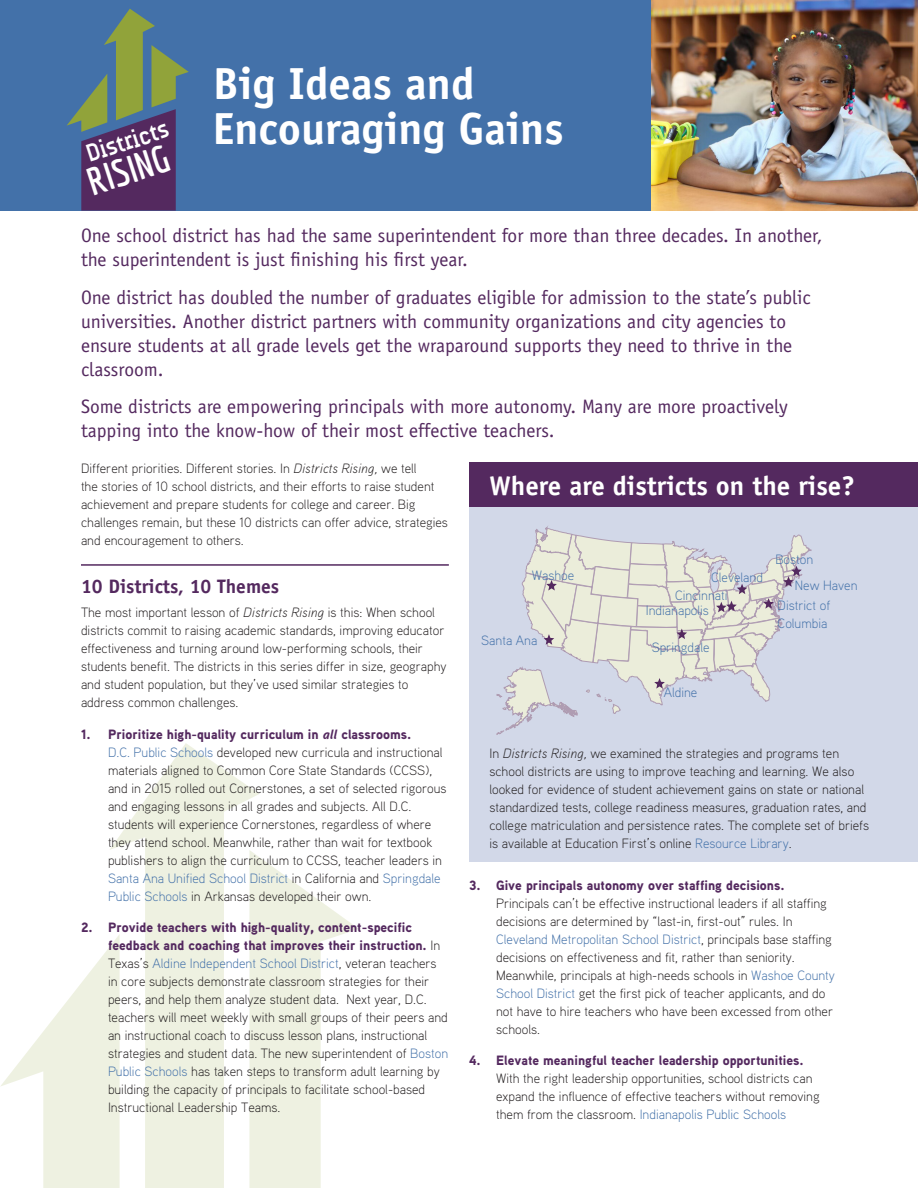
<style>
.page{position:relative;width:918px;height:1188px;background:#fff}
.page>*{position:absolute;margin:0;border:0;box-sizing:border-box;transform-origin:0 0}
.t1{font:700 45px/45px "Officina Sans Std";color:#fff}
.t2{font:700 37.65px "Economica";color:#fff}
.t3{font:700 27px "Officina Sans Std";color:#fff}
.t4{font:700 25.05px "A Udimat";color:#fff}
.intro_paragraph{font:19.5px/24px "Officina Sans Std";color:#54295f}
.A_head{font:700 19.5px "Officina Sans Std";color:#54295f}
.body{font:300 13.5px/18px "Aaux Pro";color:#231f20}
.pull_quote{font:300 13.5px/18px "Aaux Pro";color:#4371a9}
.s1{font-style:italic}
.s2{font-weight:900;color:#54295f}
.s3{font-weight:900;font-style:italic;color:#54295f}
.s4{color:#4371a9}
</style>
<div class="page">
<div style="left:469px;top:462px;width:449px;height:47px;background:#54295f"></div>
<div style="left:469px;top:508px;width:449px;height:354px;background:#d2d8e8"></div>
<svg style="left:1px;top:948px;width:108px;height:240px"></svg>
<svg style="left:260px;top:858px;width:99px;height:330px"></svg>
<svg style="left:109px;top:743px;width:151px;height:445px;fill:#eef1e1"></svg>
<div style="left:0;top:0;width:918px;height:211px;background:#4371a9"></div>
<svg style="left:67px;top:9px;width:122px;height:202px"></svg>
<hr style="left:81px;top:564px;width:368px;height:2px;background:#54295f">
<svg style="left:497px;top:528px;width:315px;height:207px"></svg>
<img style="left:651px;top:0;width:267px;height:211px">
<p class="t1" style="left:213px;top:60px;width:352px">Big Ideas and<br>Encouraging Gains</p>
<p class="t4" style="left:83px;top:141px;width:87px;rotate:-18deg">Districts</p>
<p class="t2" style="left:82px;top:162px;width:86px;rotate:-18deg">RISING</p>
<p class="intro_paragraph" style="left:81px;top:223px;width:743px">One school district has had the same superintendent for more than three decades. In another, the superintendent is just finishing his first year.</p>
<p class="intro_paragraph" style="left:81px;top:285px;width:731px">One district has doubled the number of graduates eligible for admission to the state’s public universities. Another district partners with community organizations and city agencies to ensure students at all grade levels get the wraparound supports they need to thrive in the classroom.</p>
<p class="intro_paragraph" style="left:81px;top:394px;width:708px">Some districts are empowering principals with more autonomy. Many are more proactively tapping into the know-how of their most effective teachers.</p>
<p class="body" style="left:81px;top:459px;width:369px">Different priorities. Different stories. In <span class="s1">Districts Rising,</span> we tell<br>the stories of 10 school districts, and their efforts to raise student achievement and prepare students for college and career. Big challenges remain, but these 10 districts can offer advice, strategies and encouragement to others.</p>
<p class="A_head" style="left:81px;top:574px;width:200px">10 Districts, 10 Themes</p>
<p class="body" style="left:81px;top:603px;width:367px">The most important lesson of <span class="s1">Districts Rising</span> is this: When school districts commit to raising academic standards, improving educator effectiveness and turning around low-performing schools, their students benefit. The districts in this series differ in size, geography and student population, but they’ve used similar strategies to address common challenges.</p>
<p class="body" style="left:108px;top:725px;width:340px;text-indent:-27px"><span class="s2">1. Prioritize high-quality curriculum in</span> <span class="s3">all</span> <span class="s2">classrooms.<br></span><span class="s4">D.C. Public Schools</span> developed new curricula and instructional materials aligned to Common Core State Standards (CCSS), and in 2015 rolled out Cornerstones, a set of selected rigorous and engaging lessons in all grades and subjects. All D.C. students will experience Cornerstones, regardless of where they attend school. Meanwhile, rather than wait for textbook publishers to align the curriculum to CCSS, teacher leaders in <span class="s4">Santa Ana Unified School District</span> in California and <span class="s4">Springdale Public Schools</span> in Arkansas developed their own.</p>
<p class="body" style="left:108px;top:918px;width:342px;text-indent:-27px"><span class="s2">2. Provide teachers with high-quality, content-specific feedback and coaching that improves their instruction.</span> In Texas’s <span class="s4">Aldine Independent School District</span>, veteran teachers in core subjects demonstrate classroom strategies for their peers, and help them analyze student data. Next year, D.C. teachers will meet weekly with small groups of their peers and an instructional coach to discuss lesson plans, instructional strategies and student data. The new superintendent of <span class="s4">Boston Public Schools</span> has taken steps to transform adult learning by building the capacity of principals to facilitate school-based Instructional Leadership Teams.</p>
<p class="t3" style="left:489px;top:469px;width:367px">Where are districts on the rise?</p>
<p class="pull_quote" style="left:775px;top:550px;width:39px">Boston</p>
<p class="pull_quote" style="left:795px;top:576px;width:64px">New Haven</p>
<p class="pull_quote" style="left:532px;top:566px;width:44px">Washoe</p>
<p class="pull_quote" style="left:711px;top:568px;width:53px">Cleveland</p>
<p class="pull_quote" style="left:675px;top:585px;width:54px">Cincinnati</p>
<p class="pull_quote" style="left:778px;top:596px;width:54px">District of<br>Columbia</p>
<p class="pull_quote" style="left:646px;top:601px;width:65px">Indianapolis</p>
<p class="pull_quote" style="left:481px;top:631px;width:58px">Santa Ana</p>
<p class="pull_quote" style="left:652px;top:638px;width:59px">Springdale</p>
<p class="pull_quote" style="left:664px;top:683px;width:35px">Aldine</p>
<p class="body" style="left:489px;top:744px;width:381px">In <span class="s1">Districts Rising,</span> we examined the strategies and programs ten school districts are using to improve teaching and learning. We also looked for evidence of student achievement gains on state or national standardized tests, college readiness measures, graduation rates, and college matriculation and persistence rates. The complete set of briefs is available at Education First’s online <span class="s4">Resource Library</span>.</p>
<p class="body" style="left:496px;top:875px;width:340px;text-indent:-27px"><span class="s2">3. Give principals autonomy over staffing decisions.<br></span>Principals can’t be effective instructional leaders if all staffing decisions are determined by “last-in, first-out” rules. In <span class="s4">Cleveland Metropolitan School District</span>, principals base staffing decisions on effectiveness and fit, rather than seniority.<br>Meanwhile, principals at high-needs schools in <span class="s4">Washoe County School District</span> get the first pick of teacher applicants, and do not have to hire teachers who have been excessed from other schools.</p>
<p class="body" style="left:496px;top:1051px;width:325px;text-indent:-27px"><span class="s2">4. Elevate meaningful teacher leadership opportunities.<br></span>With the right leadership opportunities, school districts can expand the influence of effective teachers without removing them from the classroom. <span class="s4">Indianapolis Public Schools</span></p>
</div>
